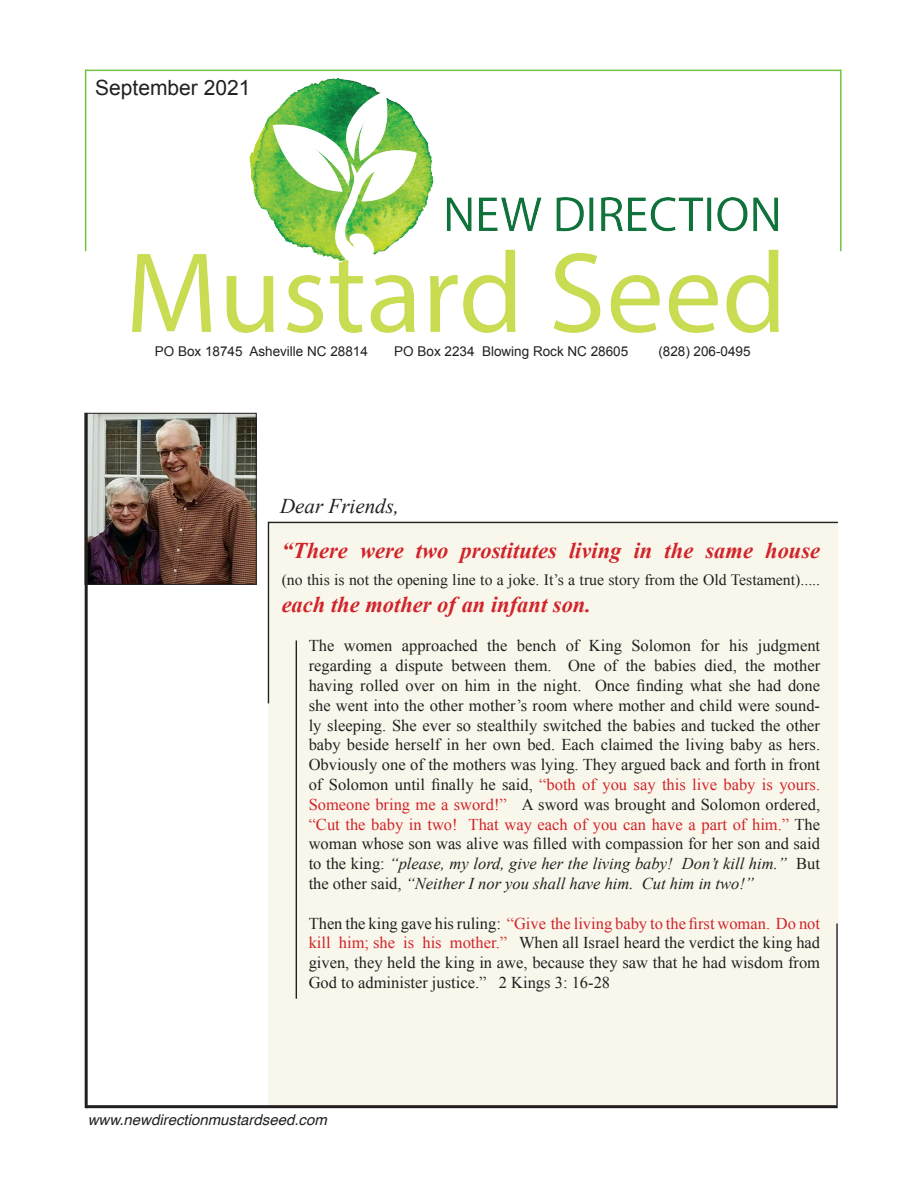
<style>
.page{position:relative;width:918px;height:1188px;background:#fff}
.page>*{position:absolute;margin:0;border:0;box-sizing:border-box;transform-origin:0 0}
.t1{font:italic 700 22.5px "Times New Roman";color:#d1232a}
.t2{font:21px "Arial";color:#231f20}
.t3{font:italic 21px "Times New Roman";color:#231f20}
.t4{font:16.5px/19.8px "Times New Roman";color:#231f20;text-align:justify}
.t5{font:15.75px "Times New Roman";color:#231f20}
.t6{font:italic 15px "Helvetica";color:#231f20}
.t7{font:13.5px "Arial";color:#231f20}
.s1{color:#d1232a}
.s2{font-style:italic}
</style>
<div class="page">
<div style="left:268px;top:522px;width:570px;height:586px;background:#f9f7eb"></div>
<hr style="left:840px;top:70px;width:2px;height:181px;background:#74c13f">
<hr style="left:86px;top:70px;width:755px;height:1px;background:#74c13f">
<hr style="left:85px;top:70px;width:1px;height:181px;background:#74c13f">
<hr style="left:268px;top:522px;width:570px;height:1px;background:#231f20">
<hr style="left:268px;top:522px;width:1px;height:181px;background:#231f20">
<hr style="left:836px;top:924px;width:2px;height:181px;background:#231f20">
<hr style="left:296px;top:640px;width:1px;height:359px;background:#231f20">
<img style="left:88px;top:415px;width:167px;height:168px">
<div style="left:85px;top:413px;width:172px;height:172px;border:1px solid #231f20"></div>
<hr style="left:86px;top:1105px;width:752px;height:3px;background:#231f20">
<img style="left:110px;top:69px;width:693px;height:264px">
<hr style="left:85px;top:413px;width:3px;height:695px;background:#231f20">
<p class="t2" style="left:95px;top:73px;width:157px">September 2021</p>
<p class="t7" style="left:155px;top:343px;width:215px">PO Box 18745 Asheville NC 28814</p>
<p class="t7" style="left:394px;top:343px;width:236px">PO Box 2234 Blowing Rock NC 28605</p>
<p class="t7" style="left:658px;top:343px;width:94px">(828) 206-0495</p>
<p class="t3" style="left:280px;top:491px;width:120px">Dear Friends,</p>
<p class="t1" style="left:282px;top:535px;width:540px">“There were two prostitutes living in the same house</p>
<p class="t5" style="left:282px;top:569px;width:540px">(no this is not the opening line to a joke. It’s a true story from the Old Testament).....</p>
<p class="t1" style="left:282px;top:589px;width:311px">each the mother of an infant son.</p>
<p class="t4" style="left:309px;top:636px;width:513px">The women approached the bench of King Solomon for his judgment regarding a dispute between them. One of the babies died, the mother having rolled over on him in the night. Once finding what she had done she went into the other mother’s room where mother and child were sound&shy;ly sleeping. She ever so stealthily switched the babies and tucked the other baby beside herself in her own bed. Each claimed the living baby as hers.<br>Obviously one of the mothers was lying. They argued back and forth in front of Solomon until finally he said, <span class="s1">“both of you say this live baby is yours.<br>Someone bring me a sword!”</span> A sword was brought and Solomon ordered, <span class="s1">“Cut the baby in two! That way each of you can have a part of him.”</span> The woman whose son was alive was filled with compassion for her son and said to the king: <span class="s2">“please, my lord, give her the living baby! Don’t kill him.”</span> But the other said, <span class="s2">“Neither I nor you shall have him. Cut him in two!”</span></p>
<p class="t4" style="left:309px;top:913px;width:513px">Then the king gave his ruling: <span class="s1">“Give the living baby to the first woman. Do not kill him; she is his mother.”</span> When all Israel heard the verdict the king had given, they held the king in awe, because they saw that he had wisdom from God to administer justice.” 2 Kings 3: 16-28</p>
<p class="t6" style="left:88px;top:1108px;width:241px">www.newdirectionmustardseed.com</p>
</div>
